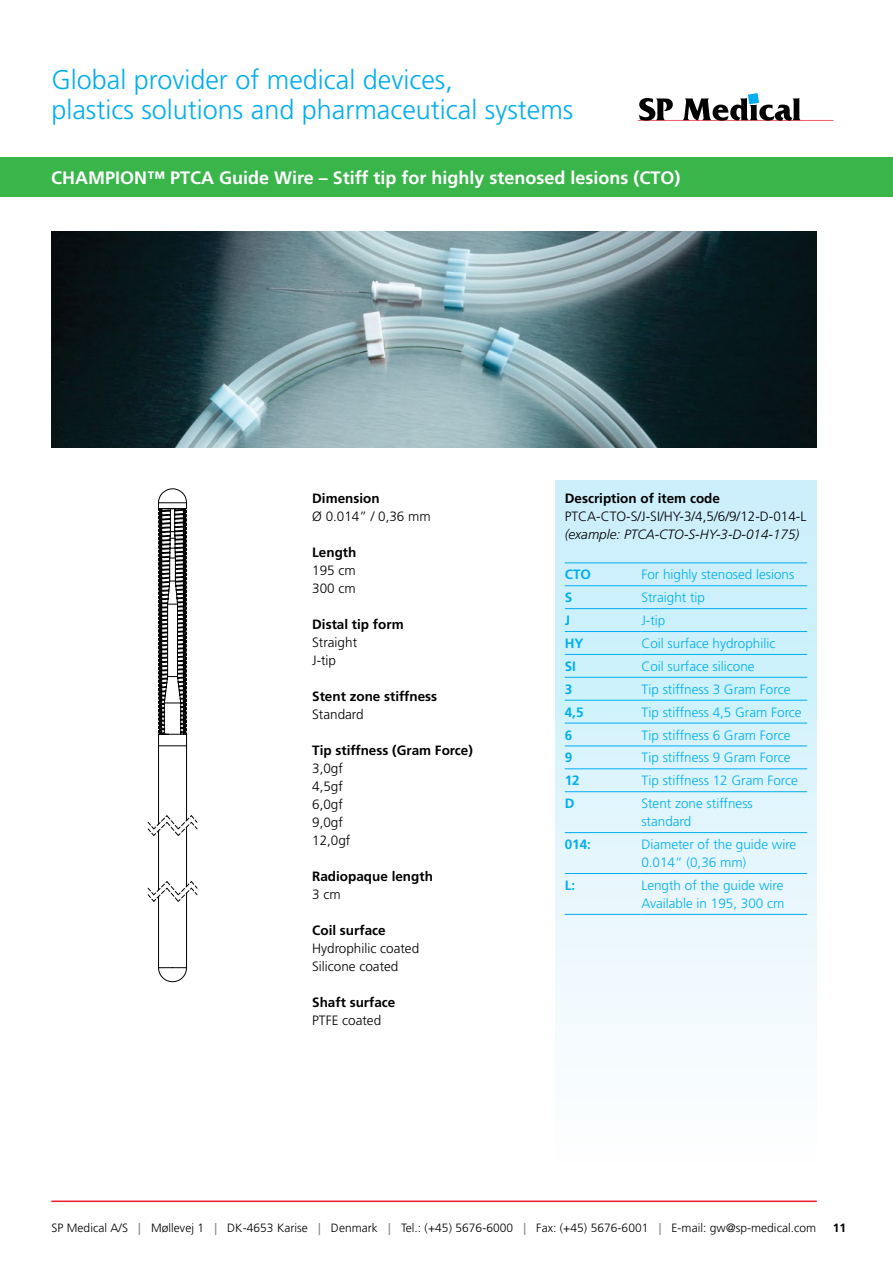
<style>
.page{position:relative;width:893px;height:1263px;background:#fff}
.page>*{position:absolute;margin:0;border:0;box-sizing:border-box;transform-origin:0 0}
.t1{font:300 27px/30px "Frutiger LT Std";color:#00aeef}
.t2{font:700 18px "Frutiger LT Std";color:#fff}
.t3{font:300 13.5px/18px "Frutiger LT Std";color:#00aeef}
.t4{font:300 13.5px/18px "Frutiger LT Std";color:#000}
.t5{font:700 13.5px "Frutiger LT Std";color:#000}
.t6{font:italic 300 13.5px "Frutiger LT Std";color:#000}
.t7{font:700 13.5px "Frutiger LT Std";color:#00aeef}
.t8{font:300 12px "Frutiger LT Std";letter-spacing:.005em;color:#000}
.t9{font:700 12px "Frutiger LT Std";color:#000}
.s1{font-weight:400;color:#808285}
</style>
<div class="page">
<div style="left:0;top:158px;width:893px;height:39px;background:#39b54a"></div>
<svg style="left:638px;top:93px;width:195px;height:28px"></svg>
<img style="left:51px;top:232px;width:766px;height:216px">
<hr style="left:51px;top:1200px;width:766px;height:2px;background:#ed1d24">
<div style="left:556px;top:480px;width:261px;height:684px;background:linear-gradient(to bottom,#c1edfb,#fffefe)"></div>
<hr style="left:565px;top:563px;width:76px;height:1px;background:#00aeef">
<hr style="left:641px;top:563px;width:166px;height:1px;background:#00aeef">
<hr style="left:565px;top:585px;width:76px;height:1px;background:#00aeef">
<hr style="left:641px;top:585px;width:166px;height:1px;background:#00aeef">
<hr style="left:565px;top:608px;width:76px;height:1px;background:#00aeef">
<hr style="left:641px;top:608px;width:166px;height:1px;background:#00aeef">
<hr style="left:565px;top:631px;width:76px;height:1px;background:#00aeef">
<hr style="left:641px;top:631px;width:166px;height:1px;background:#00aeef">
<hr style="left:565px;top:654px;width:76px;height:1px;background:#00aeef">
<hr style="left:641px;top:654px;width:166px;height:1px;background:#00aeef">
<hr style="left:565px;top:677px;width:76px;height:1px;background:#00aeef">
<hr style="left:641px;top:677px;width:166px;height:1px;background:#00aeef">
<hr style="left:565px;top:700px;width:76px;height:1px;background:#00aeef">
<hr style="left:641px;top:700px;width:166px;height:1px;background:#00aeef">
<hr style="left:565px;top:723px;width:76px;height:1px;background:#00aeef">
<hr style="left:641px;top:723px;width:166px;height:1px;background:#00aeef">
<hr style="left:565px;top:746px;width:76px;height:1px;background:#00aeef">
<hr style="left:641px;top:746px;width:166px;height:1px;background:#00aeef">
<hr style="left:565px;top:768px;width:76px;height:1px;background:#00aeef">
<hr style="left:641px;top:768px;width:166px;height:1px;background:#00aeef">
<hr style="left:565px;top:791px;width:76px;height:1px;background:#00aeef">
<hr style="left:641px;top:791px;width:166px;height:1px;background:#00aeef">
<hr style="left:565px;top:832px;width:76px;height:1px;background:#00aeef">
<hr style="left:641px;top:832px;width:166px;height:1px;background:#00aeef">
<hr style="left:565px;top:873px;width:76px;height:1px;background:#00aeef">
<hr style="left:641px;top:873px;width:166px;height:1px;background:#00aeef">
<hr style="left:565px;top:914px;width:76px;height:1px;background:#00aeef">
<hr style="left:641px;top:914px;width:166px;height:1px;background:#00aeef">
<svg style="left:147px;top:488px;width:51px;height:494px"></svg>
<h1 class="t1" style="left:51px;top:65px;width:524px">Global provider of medical devices,<br>plastics solutions and pharmaceutical systems</h1>
<h2 class="t2" style="left:51px;top:167px;width:631px">CHAMPION™ PTCA Guide Wire – Stiff tip for highly stenosed lesions (CTO)</h2>
<p class="t5" style="left:312px;top:490px;width:69px">Dimension</p>
<p class="t4" style="left:312px;top:507px;width:120px">Ø 0.014” / 0,36 mm</p>
<p class="t5" style="left:312px;top:544px;width:46px">Length</p>
<p class="t4" style="left:312px;top:561px;width:45px">195 cm<br>300 cm</p>
<p class="t5" style="left:312px;top:616px;width:93px">Distal tip form</p>
<p class="t4" style="left:312px;top:633px;width:46px">Straight<br>J-tip</p>
<p class="t5" style="left:312px;top:688px;width:127px">Stent zone stiffness</p>
<p class="t4" style="left:312px;top:705px;width:53px">Standard</p>
<p class="t5" style="left:312px;top:742px;width:162px">Tip stiffness (Gram Force)</p>
<p class="t4" style="left:312px;top:759px;width:40px">3,0gf<br>4,5gf<br>6,0gf<br>9,0gf<br>12,0gf</p>
<p class="t5" style="left:312px;top:868px;width:122px">Radiopaque length</p>
<p class="t4" style="left:312px;top:885px;width:30px">3 cm</p>
<p class="t5" style="left:312px;top:922px;width:75px">Coil surface</p>
<p class="t4" style="left:312px;top:939px;width:109px">Hydrophilic coated<br>Silicone coated</p>
<p class="t5" style="left:312px;top:994px;width:85px">Shaft surface</p>
<p class="t4" style="left:312px;top:1011px;width:70px">PTFE coated</p>
<p class="t5" style="left:565px;top:490px;width:157px">Description of item code</p>
<p class="t4" style="left:565px;top:507px;width:243px">PTCA-CTO-S/J-SI/HY-3/4,5/6/9/12-D-014-L</p>
<p class="t6" style="left:565px;top:526px;width:236px">(example: PTCA-CTO-S-HY-3-D-014-175)</p>
<p class="t7" style="left:565px;top:567px;width:28px">CTO</p>
<p class="t3" style="left:641px;top:566px;width:155px">For highly stenosed lesions</p>
<p class="t7" style="left:565px;top:590px;width:9px">S</p>
<p class="t3" style="left:641px;top:589px;width:65px">Straight tip</p>
<p class="t7" style="left:565px;top:612px;width:7px">J</p>
<p class="t3" style="left:641px;top:612px;width:25px">J-tip</p>
<p class="t7" style="left:565px;top:635px;width:20px">HY</p>
<p class="t3" style="left:641px;top:634px;width:136px">Coil surface hydrophilic</p>
<p class="t7" style="left:565px;top:658px;width:13px">SI</p>
<p class="t3" style="left:641px;top:657px;width:115px">Coil surface silicone</p>
<p class="t7" style="left:565px;top:681px;width:9px">3</p>
<p class="t3" style="left:641px;top:680px;width:151px">Tip stiffness 3 Gram Force</p>
<p class="t7" style="left:565px;top:704px;width:20px">4,5</p>
<p class="t3" style="left:641px;top:703px;width:162px">Tip stiffness 4,5 Gram Force</p>
<p class="t7" style="left:565px;top:727px;width:9px">6</p>
<p class="t3" style="left:641px;top:726px;width:151px">Tip stiffness 6 Gram Force</p>
<p class="t7" style="left:565px;top:750px;width:9px">9</p>
<p class="t3" style="left:641px;top:749px;width:151px">Tip stiffness 9 Gram Force</p>
<p class="t7" style="left:565px;top:773px;width:17px">12</p>
<p class="t3" style="left:641px;top:772px;width:158px">Tip stiffness 12 Gram Force</p>
<p class="t7" style="left:565px;top:796px;width:11px">D</p>
<p class="t3" style="left:641px;top:795px;width:113px">Stent zone stiffness standard</p>
<p class="t7" style="left:565px;top:836px;width:28px">014:</p>
<p class="t3" style="left:641px;top:836px;width:157px">Diameter of the guide wire<br>0.014” (0,36 mm)</p>
<p class="t7" style="left:565px;top:877px;width:12px">L:</p>
<p class="t3" style="left:641px;top:876px;width:145px">Length of the guide wire<br>Available in 195, 300 cm</p>
<p class="t8" style="left:51px;top:1221px;width:766px">SP Medical A/S <span class="s1">|</span> Møllevej 1 <span class="s1">|</span> DK-4653 Karise <span class="s1">|</span> Denmark <span class="s1">|</span> Tel.: (+45) 5676-6000 <span class="s1">|</span> Fax: (+45) 5676-6001 <span class="s1">|</span> E-mail: gw@sp-medical.com</p>
<p class="t9" style="left:833px;top:1220px;width:15px">11</p>
</div>
